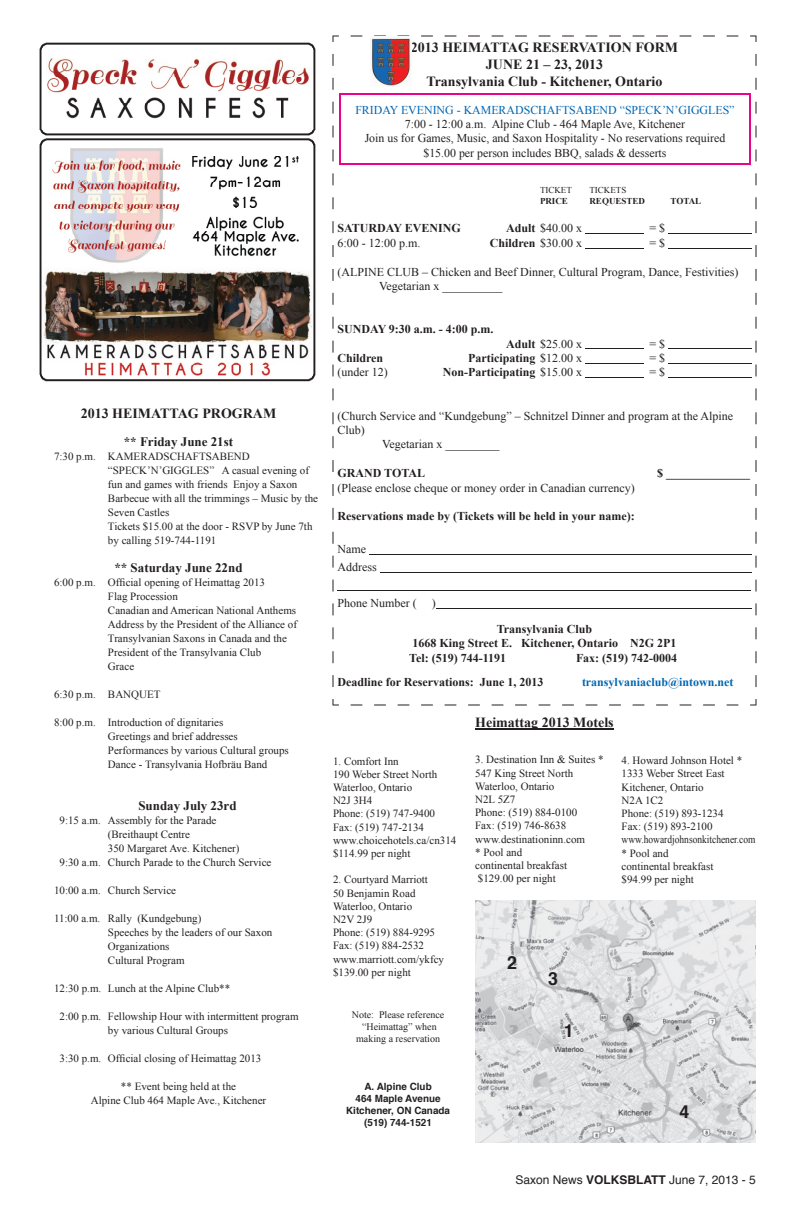
<style>
.page{position:relative;width:792px;height:1224px;background:#fff}
.page>*{position:absolute;margin:0;border:0;box-sizing:border-box;transform-origin:0 0}
.t1{font:700 18px "Helvetica";color:#231f20}
.t2{font:700 14px/16.8px "Times New Roman";color:#231f20;text-align:center}
.t3{font:700 13px "Times New Roman";color:#231f20}
.t4{font:12px/14.4px "Times New Roman";color:#231f20}
.t5{font:700 12px/14.4px "Times New Roman";color:#231f20}
.t6{font:12px "Times New Roman";color:#0166b3}
.t7{font:12px "Helvetica";color:#231f20}
.t8{font:700 12px "Times New Roman";color:#0166b3}
.t9{font:11px/13.2px "Times New Roman";color:#231f20}
.t10{font:700 10px/12px "Helvetica";color:#231f20;text-align:center}
.t11{font:10px/12px "Times New Roman";color:#231f20;text-align:center}
.t12{font:700 9px "Times New Roman";color:#231f20}
.t13{font:9px "Times New Roman";color:#231f20}
.s1{font-weight:700}
.s2{font-weight:400}
</style>
<div class="page">
<svg style="left:756px;top:675px;width:1px;height:12px"></svg>
<svg style="left:756px;top:651px;width:1px;height:12px"></svg>
<svg style="left:756px;top:627px;width:1px;height:12px"></svg>
<svg style="left:756px;top:603px;width:1px;height:12px"></svg>
<svg style="left:756px;top:580px;width:1px;height:12px"></svg>
<svg style="left:756px;top:556px;width:1px;height:12px"></svg>
<svg style="left:756px;top:532px;width:1px;height:12px"></svg>
<svg style="left:756px;top:508px;width:1px;height:12px"></svg>
<svg style="left:756px;top:484px;width:1px;height:12px"></svg>
<svg style="left:756px;top:460px;width:1px;height:12px"></svg>
<svg style="left:756px;top:436px;width:1px;height:12px"></svg>
<svg style="left:756px;top:412px;width:1px;height:12px"></svg>
<svg style="left:756px;top:388px;width:1px;height:12px"></svg>
<svg style="left:756px;top:341px;width:1px;height:12px"></svg>
<svg style="left:756px;top:317px;width:1px;height:12px"></svg>
<svg style="left:756px;top:293px;width:1px;height:12px"></svg>
<svg style="left:756px;top:269px;width:1px;height:12px"></svg>
<svg style="left:756px;top:245px;width:1px;height:12px"></svg>
<svg style="left:756px;top:221px;width:1px;height:12px"></svg>
<svg style="left:756px;top:197px;width:1px;height:12px"></svg>
<svg style="left:756px;top:173px;width:1px;height:12px"></svg>
<svg style="left:756px;top:54px;width:1px;height:12px"></svg>
<svg style="left:332px;top:35px;width:424px;height:670px"></svg>
<img style="left:39px;top:42px;width:277px;height:340px">
<hr style="left:475px;top:728px;width:139px;height:2px;background:#231f20">
<img style="left:475px;top:900px;width:281px;height:243px">
<hr style="left:585px;top:233px;width:59px;height:1px;background:#231f20">
<hr style="left:668px;top:233px;width:83px;height:1px;background:#231f20">
<hr style="left:585px;top:248px;width:59px;height:1px;background:#231f20">
<hr style="left:668px;top:248px;width:83px;height:1px;background:#231f20">
<hr style="left:585px;top:349px;width:59px;height:1px;background:#231f20">
<hr style="left:668px;top:349px;width:83px;height:1px;background:#231f20">
<hr style="left:585px;top:363px;width:59px;height:1px;background:#231f20">
<hr style="left:668px;top:363px;width:83px;height:1px;background:#231f20">
<hr style="left:585px;top:377px;width:59px;height:1px;background:#231f20">
<hr style="left:668px;top:377px;width:83px;height:1px;background:#231f20">
<hr style="left:369px;top:554px;width:383px;height:1px;background:#231f20">
<hr style="left:380px;top:572px;width:372px;height:1px;background:#231f20">
<hr style="left:338px;top:590px;width:414px;height:1px;background:#231f20">
<hr style="left:436px;top:608px;width:316px;height:1px;background:#231f20">
<img style="left:370px;top:36px;width:42px;height:42px">
<svg style="left:332px;top:78px;width:425px;height:87px"></svg>
<p class="t2" style="left:81px;top:405px;width:197px">2013 HEIMATTAG PROGRAM</p>
<p class="t3" style="left:124px;top:433px;width:111px">** Friday June 21st</p>
<p class="t9" style="left:108px;top:450px;width:212px;line-height:14px;text-indent:-54px">7:30 p.m. KAMERADSCHAFTSABEND “SPECK’N’GIGGLES” A casual evening of fun and games with friends Enjoy a Saxon Barbecue with all the trimmings – Music by the Seven Castles<br>Tickets $15.00 at the door - RSVP by June 7th by calling 519-744-1191</p>
<p class="t3" style="left:114px;top:559px;width:130px">** Saturday June 22nd</p>
<p class="t9" style="left:108px;top:576px;width:191px;line-height:14px;text-indent:-54px">6:00 p.m. Official opening of Heimattag 2013<br>Flag Procession<br>Canadian and American National Anthems<br>Address by the President of the Alliance of<br>Transylvanian Saxons in Canada and the<br>President of the Transylvania Club<br>Grace</p>
<p class="t9" style="left:54px;top:688px;width:108px">6:30 p.m. BANQUET</p>
<p class="t9" style="left:108px;top:716px;width:182px;line-height:14px;text-indent:-54px">8:00 p.m. Introduction of dignitaries<br>Greetings and brief addresses Performances by various Cultural groups Dance - Transylvania Hofbräu Band</p>
<p class="t3" style="left:138px;top:797px;width:100px">Sunday July 23rd</p>
<p class="t9" style="left:60px;top:814px;width:158px">9:15 a.m. Assembly for the Parade</p>
<p class="t9" style="left:108px;top:828px;width:84px">(Breithaupt Centre</p>
<p class="t9" style="left:108px;top:842px;width:133px">350 Margaret Ave. Kitchener)</p>
<p class="t9" style="left:60px;top:856px;width:213px">9:30 a.m. Church Parade to the Church Service</p>
<p class="t9" style="left:54px;top:884px;width:124px">10:00 a.m. Church Service</p>
<p class="t9" style="left:108px;top:912px;width:166px;line-height:14px;text-indent:-54px">11:00 a.m. Rally (Kundgebung)<br>Speeches by the leaders of our Saxon<br>Organizations<br>Cultural Program</p>
<p class="t9" style="left:54px;top:982px;width:178px">12:30 p.m. Lunch at the Alpine Club**</p>
<p class="t9" style="left:108px;top:1010px;width:192px;line-height:14px;text-indent:-48px">2:00 p.m. Fellowship Hour with intermittent program by various Cultural Groups</p>
<p class="t9" style="left:60px;top:1052px;width:203px">3:30 p.m. Official closing of Heimattag 2013</p>
<p class="t9" style="left:91px;top:1080px;width:177px;line-height:14px;text-align:center">** Event being held at the<br>Alpine Club 464 Maple Ave., Kitchener</p>
<p class="t2" style="left:411px;top:39px;width:269px">2013 HEIMATTAG RESERVATION FORM<br>JUNE 21 – 23, 2013<br>Transylvania Club - Kitchener, Ontario</p>
<p class="t6" style="left:355px;top:102px;width:381px">FRIDAY EVENING - KAMERADSCHAFTSABEND “SPECK’N’GIGGLES”</p>
<p class="t4" style="left:365px;top:117px;width:362px;text-align:center">7:00 - 12:00 a.m. Alpine Club - 464 Maple Ave, Kitchener<br>Join us for Games, Music, and Saxon Hospitality - No reservations required $15.00 per person includes BBQ, salads &amp; desserts</p>
<p class="t13" style="left:540px;top:184px;width:33px">TICKET</p>
<p class="t13" style="left:590px;top:184px;width:38px">TICKETS</p>
<p class="t12" style="left:540px;top:194px;width:29px">PRICE</p>
<p class="t12" style="left:590px;top:194px;width:57px">REQUESTED</p>
<p class="t12" style="left:670px;top:194px;width:32px">TOTAL</p>
<p class="t5" style="left:338px;top:221px;width:125px">SATURDAY EVENING</p>
<p class="t4" style="left:506px;top:221px;width:77px"><span class="s1">Adult</span> $40.00 x</p>
<p class="t4" style="left:650px;top:221px;width:17px">= $</p>
<p class="t4" style="left:338px;top:235px;width:85px">6:00 - 12:00 p.m.</p>
<p class="t5" style="left:490px;top:235px;width:94px">Children <span class="s2">$30.00 x</span></p>
<p class="t4" style="left:650px;top:235px;width:17px">= $</p>
<p class="t4" style="left:379px;top:264px;width:361px;text-indent:-42px">(ALPINE CLUB – Chicken and Beef Dinner, Cultural Program, Dance, Festivities)<br>Vegetarian x __________</p>
<p class="t5" style="left:338px;top:322px;width:158px">SUNDAY 9:30 a.m. - 4:00 p.m.</p>
<p class="t4" style="left:506px;top:336px;width:77px"><span class="s1">Adult</span> $25.00 x</p>
<p class="t4" style="left:650px;top:336px;width:17px">= $</p>
<p class="t5" style="left:338px;top:351px;width:47px">Children</p>
<p class="t5" style="left:468px;top:351px;width:115px">Participating <span class="s2">$12.00 x</span></p>
<p class="t4" style="left:650px;top:351px;width:17px">= $</p>
<p class="t4" style="left:338px;top:365px;width:52px">(under 12)</p>
<p class="t5" style="left:443px;top:365px;width:141px">Non-Participating <span class="s2">$15.00 x</span></p>
<p class="t4" style="left:650px;top:365px;width:17px">= $</p>
<p class="t4" style="left:338px;top:408px;width:397px">(Church Service and “Kundgebung” – Schnitzel Dinner and program at the Alpine</p>
<p class="t4" style="left:338px;top:423px;width:29px">Club)</p>
<p class="t4" style="left:382px;top:437px;width:119px">Vegetarian x _________</p>
<p class="t5" style="left:338px;top:466px;width:89px">GRAND TOTAL</p>
<p class="t5" style="left:657px;top:466px;width:94px">$ ______________</p>
<p class="t4" style="left:338px;top:480px;width:299px">(Please enclose cheque or money order in Canadian currency)</p>
<p class="t5" style="left:338px;top:509px;width:299px">Reservations made by (Tickets will be held in your name):</p>
<p class="t4" style="left:338px;top:540px;width:41px;line-height:18px">Name<br>Address</p>
<p class="t4" style="left:338px;top:595px;width:81px">Phone Number (</p>
<p class="t4" style="left:432px;top:595px;width:5px">)</p>
<p class="t5" style="left:409px;top:621px;width:269px;text-indent:87px">Transylvania Club<br>1668 King Street E. Kitchener, Ontario N2G 2P1<br>Tel: (519) 744-1191</p>
<p class="t5" style="left:576px;top:650px;width:103px">Fax: (519) 742-0004</p>
<p class="t5" style="left:338px;top:674px;width:208px">Deadline for Reservations: June 1, 2013</p>
<p class="t8" style="left:582px;top:673px;width:153px">transylvaniaclub@intown.net</p>
<p class="t9" style="left:333px;top:754px;width:125px">1. Comfort Inn<br>190 Weber Street North<br>Waterloo, Ontario<br>N2J 3H4<br>Phone: (519) 747-9400<br>Fax: (519) 747-2134 www.choicehotels.ca/cn314 $114.99 per night</p>
<p class="t9" style="left:333px;top:873px;width:113px">2. Courtyard Marriott<br>50 Benjamin Road<br>Waterloo, Ontario<br>N2V 2J9<br>Phone: (519) 884-9295<br>Fax: (519) 884-2532 www.marriott.com/ykfcy $139.00 per night</p>
<p class="t11" style="left:352px;top:1009px;width:94px">Note: Please reference “Heimattag” when making a reservation</p>
<p class="t10" style="left:346px;top:1080px;width:105px">A. Alpine Club<br>464 Maple Avenue<br>Kitchener, ON Canada (519) 744-1521</p>
<p class="t2" style="left:475px;top:714px;width:140px">Heimattag 2013 Motels</p>
<p class="t9" style="left:475px;top:753px;width:130px">3. Destination Inn &amp; Suites *<br>547 King Street North<br>Waterloo, Ontario<br>N2L 5Z7<br>Phone: (519) 884-0100<br>Fax: (519) 746-8638 www.destinationinn.com<br>* Pool and<br>continental breakfast $129.00 per night</p>
<p class="t9" style="left:622px;top:754px;width:135px">4. Howard Johnson Hotel *<br>1333 Weber Street East<br>Kitchener, Ontario<br>N2A 1C2<br>Phone: (519) 893-1234<br>Fax: (519) 893-2100 www.howardjohnsonkitchener.com * Pool and<br>continental breakfast<br>$94.99 per night</p>
<h1 class="t1" style="left:507px;top:948px;width:11px">2</h1>
<h1 class="t1" style="left:548px;top:965px;width:11px">3</h1>
<h1 class="t1" style="left:564px;top:1016px;width:11px">1</h1>
<h1 class="t1" style="left:679px;top:1097px;width:11px">4</h1>
<p class="t7" style="left:515px;top:1170px;width:242px">Saxon News <span class="s1">VOLKSBLATT</span> June 7, 2013 - 5</p>
</div>
